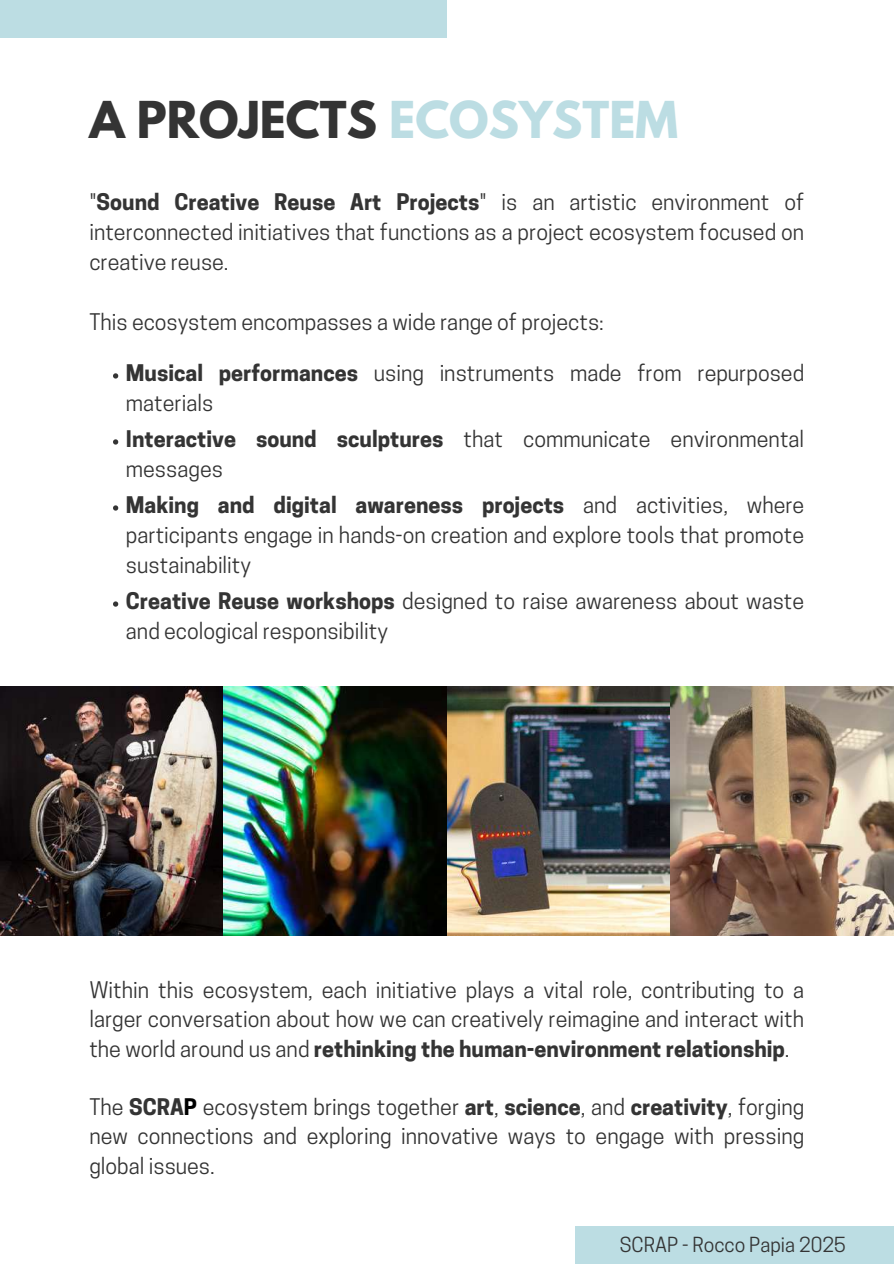
<style>
.page{position:relative;width:894px;height:1264px;background:#fff}
.page>*{position:absolute;margin:0;border:0;box-sizing:border-box;transform-origin:0 0}
.t1{font:700 45px "League Spartan";color:#343434}
.t2{font:21.45px/30px "Cooper Hewitt";color:#343434;text-align:justify}
.t3{font:19.5px "Cooper Hewitt";color:#343434}
.s1{color:#bcdde3}
.s2{font-weight:700}
.s3{font-weight:700;color:#000}
</style>
<div class="page">
<img style="left:0;top:686px;width:893px;height:249px">
<div style="left:0;top:0;width:446px;height:37px;background:#bcdde3"></div>
<div style="left:575px;top:1226px;width:318px;height:37px;background:#bcdde3"></div>
<svg style="left:113px;top:373px;width:5px;height:5px"></svg>
<svg style="left:113px;top:439px;width:5px;height:5px"></svg>
<svg style="left:113px;top:505px;width:5px;height:5px"></svg>
<svg style="left:113px;top:601px;width:5px;height:5px"></svg>
<h1 class="t1" style="left:89px;top:98px;width:590px">A PROJECTS <span class="s1">ECOSYSTEM</span></h1>
<p class="t2" style="left:89px;top:190px;width:716px">"<span class="s2">Sound Creative Reuse Art Projects</span>" is an artistic environment of interconnected initiatives that functions as a project ecosystem focused on creative reuse.</p>
<p class="t2" style="left:89px;top:310px;width:516px">This ecosystem encompasses a wide range of projects:</p>
<p class="t2" style="left:126px;top:361px;width:679px"><span class="s2">Musical performances</span> using instruments made from repurposed materials</p>
<p class="t2" style="left:126px;top:427px;width:679px"><span class="s2">Interactive sound sculptures</span> that communicate environmental messages</p>
<p class="t2" style="left:126px;top:493px;width:679px"><span class="s2">Making and digital awareness projects</span> and activities, where participants engage in hands-on creation and explore tools that promote sustainability</p>
<p class="t2" style="left:126px;top:589px;width:679px"><span class="s2">Creative Reuse workshops</span> designed to raise awareness about waste and ecological responsibility</p>
<p class="t2" style="left:89px;top:978px;width:716px;line-height:29.2px">Within this ecosystem, each initiative plays a vital role, contributing to a larger conversation about how we can creatively reimagine and interact with the world around us and <span class="s2">rethinking the human-environment relationship</span>.</p>
<p class="t2" style="left:89px;top:1095px;width:716px;line-height:29.2px">The <span class="s2">SCRA</span><span class="s3">P</span> ecosystem brings together <span class="s2">art</span>, <span class="s2">science</span>, and <span class="s2">creativity</span>, forging new connections and exploring innovative ways to engage with pressing global issues.</p>
<p class="t3" style="left:619px;top:1237px;width:227px">SCRAP - Rocco Papia 2025</p>
</div>
